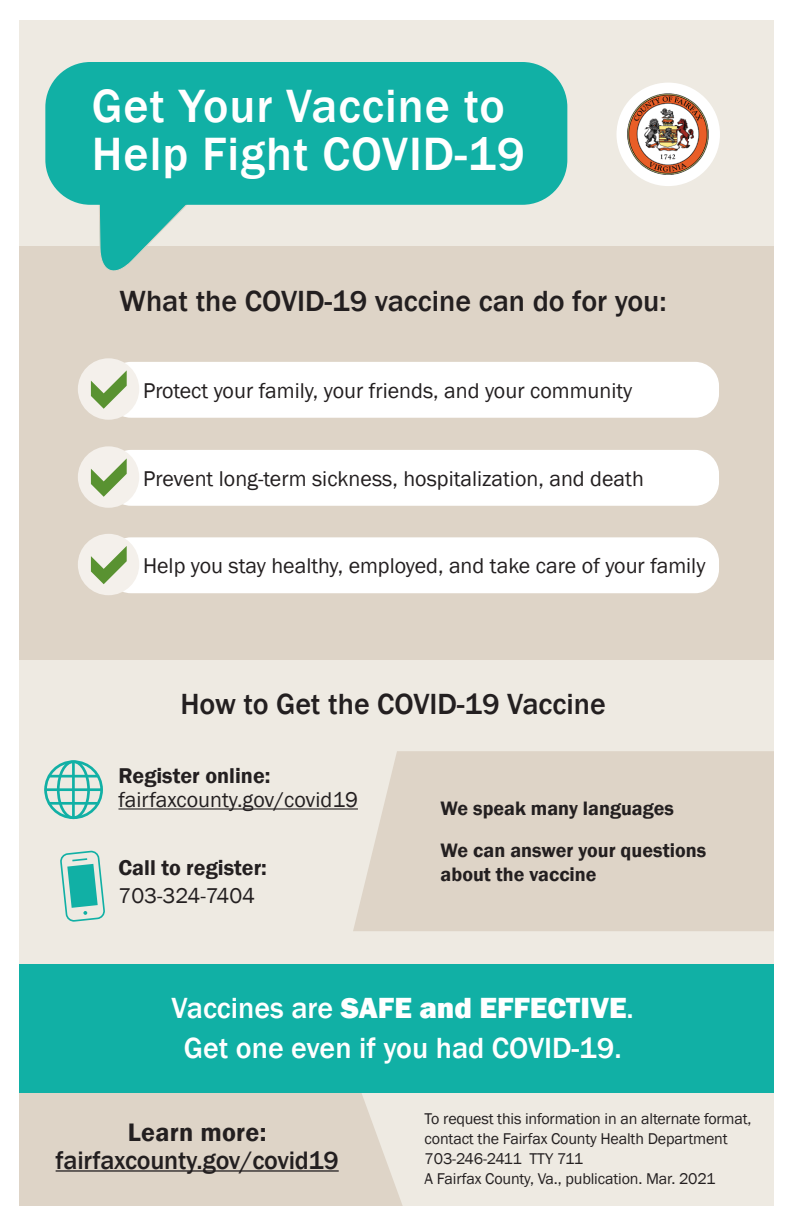
<style>
.page{position:relative;width:792px;height:1224px;background:#fff}
.page>*{position:absolute;margin:0;border:0;box-sizing:border-box;transform-origin:0 0}
.t1{font:500 48px "Franklin Gothic";letter-spacing:.02em;color:#fff}
.t2{font:500 30px "Franklin Gothic";color:#231f20}
.t3{font:500 30px/40px "Franklin Gothic";color:#fff;text-align:center}
.t4{font:500 26px "Franklin Gothic";letter-spacing:-.01em;color:#231f20}
.t5{font:600 26px "Franklin Gothic";letter-spacing:.01em;color:#231f20}
.Body_Text{font:22px/24px "Franklin Gothic";color:#231f20}
.Body_Text-2{font:600 22px/28px "Franklin Gothic";color:#231f20}
.Body_Text-3{font:600 20px/24px "Franklin Gothic";color:#231f20}
.t6{font:16px/20px "Franklin Gothic";letter-spacing:-.01em;color:#231f20}
.s1{font-weight:600}
.s2{font-weight:400}
.s3{font-weight:800}
</style>
<div class="page">
<div style="left:19px;top:20px;width:755px;height:1186px;background:#eeeae2"></div>
<div style="left:19px;top:246px;width:755px;height:414px;background:#ded4c7"></div>
<svg style="left:99px;top:205px;width:88px;height:66px"></svg>
<div style="left:45px;top:62px;width:522px;height:143px;background:#11b0a5;border-radius:45px"></div>
<div style="left:107px;top:450px;width:612px;height:56px;background:#fff;border-radius:24px"></div>
<div style="left:107px;top:537px;width:612px;height:56px;background:#fff;border-radius:24px"></div>
<img style="left:618px;top:84px;width:101px;height:101px">
<div style="left:107px;top:362px;width:612px;height:56px;background:#fff;border-radius:24px"></div>
<div style="left:78px;top:358px;width:61px;height:62px;background:#f4f0eb;border-radius:50%"></div>
<svg style="left:91px;top:370px;width:36px;height:39px"></svg>
<div style="left:78px;top:446px;width:61px;height:62px;background:#f4f0eb;border-radius:50%"></div>
<svg style="left:91px;top:458px;width:36px;height:39px"></svg>
<div style="left:78px;top:534px;width:61px;height:61px;background:#f4f0eb;border-radius:50%"></div>
<svg style="left:91px;top:546px;width:36px;height:38px"></svg>
<hr style="left:118px;top:808px;width:240px;height:2px;background:#231f20">
<div style="left:44px;top:760px;width:59px;height:59px;border:3px solid #11b0a5;border-radius:50%"></div>
<div style="left:57px;top:760px;width:33px;height:59px;border:3px solid #11b0a5;border-radius:50%"></div>
<hr style="left:49px;top:775px;width:49px;height:3px;background:#11b0a5">
<hr style="left:49px;top:802px;width:50px;height:3px;background:#11b0a5">
<hr style="left:45px;top:788px;width:57px;height:3px;background:#11b0a5">
<hr style="left:72px;top:761px;width:3px;height:58px;background:#11b0a5">
<svg style="left:61px;top:851px;width:43px;height:70px"></svg>
<div style="left:353px;top:751px;width:421px;height:180px;background:#ded4c7"></div>
<div style="left:19px;top:1092px;width:384px;height:114px;background:#ded4c7"></div>
<hr style="left:56px;top:1170px;width:283px;height:2px;background:#231f20">
<div style="left:19px;top:964px;width:755px;height:128px;background:#11b0a5"></div>
<h1 class="t1" style="left:92px;top:77px;width:414px">Get Your Vaccine to</h1>
<h1 class="t1" style="left:92px;top:125px;width:435px">Help Fight COVID-19</h1>
<h2 class="t2" style="left:120px;top:283px;width:549px">What the COVID-19 vaccine can do for you:</h2>
<p class="Body_Text" style="left:143px;top:379px;width:491px">Protect your family, your friends, and your community</p>
<p class="Body_Text" style="left:143px;top:467px;width:502px">Prevent long-term sickness, hospitalization, and death</p>
<p class="Body_Text" style="left:143px;top:554px;width:564px">Help you stay healthy, employed, and take care of your family</p>
<h2 class="t2" style="left:180px;top:685px;width:427px">How to Get the COVID-19 Vaccine</h2>
<p class="Body_Text" style="left:118px;top:764px;width:241px"><span class="s1">Register online: </span>fairfaxcounty.gov/covid19</p>
<p class="Body_Text-2" style="left:118px;top:854px;width:150px">Call to register:<br><span class="s2">703-324-7404</span></p>
<p class="Body_Text-3" style="left:441px;top:796px;width:235px">We speak many languages</p>
<p class="Body_Text-3" style="left:441px;top:838px;width:267px">We can answer your questions about the vaccine</p>
<p class="t3" style="left:172px;top:988px;width:464px">Vaccines are <span class="s3">SAFE and EFFECTIVE</span>.<br>Get one even if you had COVID-19.</p>
<p class="t5" style="left:128px;top:1116px;width:140px">Learn more:</p>
<p class="t4" style="left:56px;top:1144px;width:285px">fairfaxcounty.gov/covid19</p>
<p class="t6" style="left:425px;top:1109px;width:328px">To request this information in an alternate format, contact the Fairfax County Health Department 703-246-2411 TTY 711<br>A Fairfax County, Va., publication. Mar. 2021</p>
</div>
